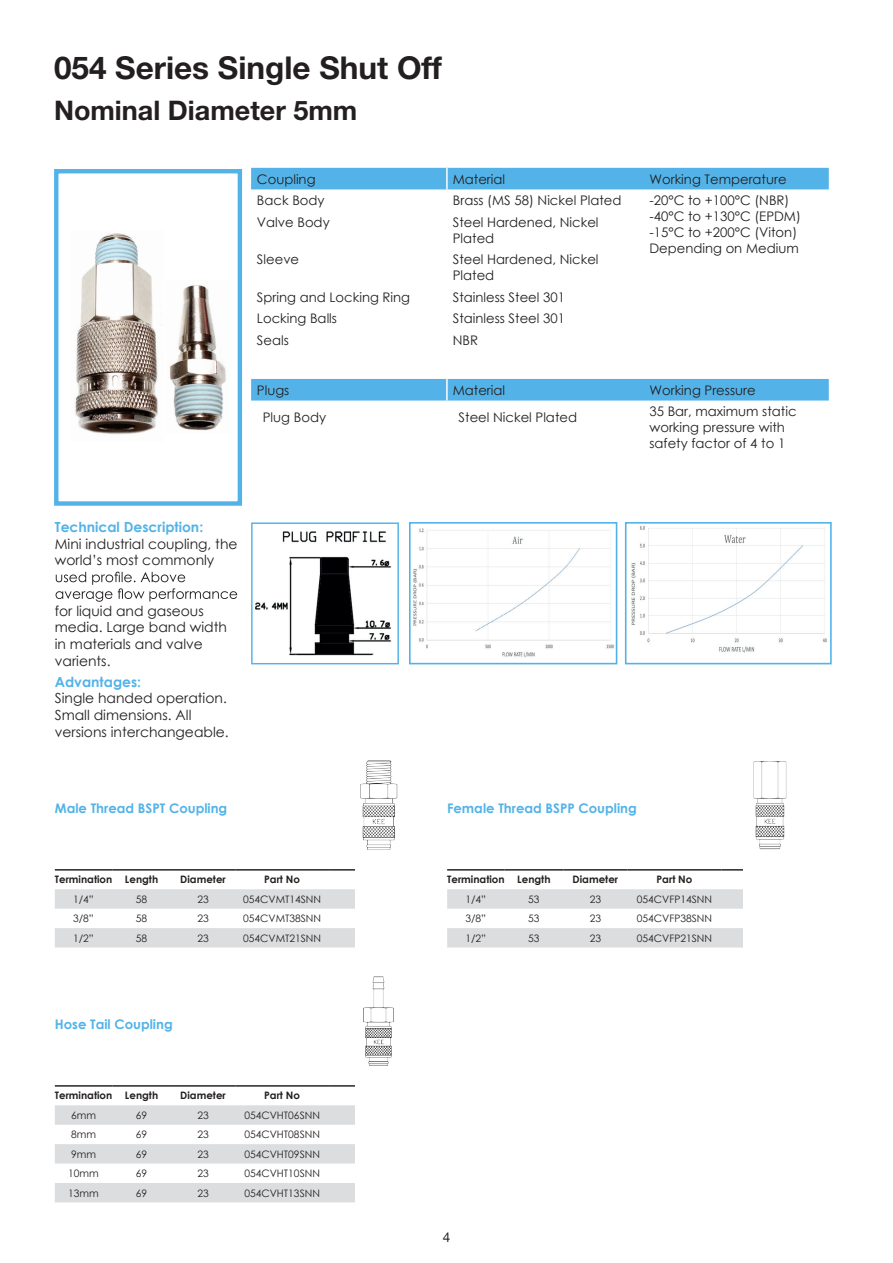
<style>
.page{position:relative;width:893px;height:1263px;background:#fff}
.page>*{position:absolute;margin:0;border:0;box-sizing:border-box;transform-origin:0 0}
.t1{font:700 31.5px "Helvetica Neue";color:#231f20}
.t2{font:700 27px "Helvetica Neue";color:#231f20}
.t3{font:13.95px/16.6px "Century Gothic";color:#231f20}
.t4{font:13.5px "Helvetica Neue";color:#231f20}
.t5{font:13.2px/15.9px "Century Gothic";color:#231f20}
.t6{font:700 13.2px "Century Gothic";color:#53b3e8}
.t7{font:10.2px "Century Gothic";color:#231f20}
.t8{font:700 10.2px "Century Gothic";color:#231f20}
.s1{font-weight:700;color:#53b3e8}
</style>
<div class="page">
<svg style="left:251px;top:168px;width:578px;height:233px"></svg>
<hr style="left:446px;top:168px;width:2px;height:21px;background:#fff">
<hr style="left:446px;top:379px;width:2px;height:22px;background:#fff">
<svg style="left:56px;top:572px;width:181px;height:30px"></svg>
<img style="left:255px;top:531px;width:137px;height:125px">
<div style="left:251px;top:522px;width:148px;height:142px;border:1px solid #53b3e8"></div>
<img style="left:413px;top:528px;width:201px;height:130px">
<div style="left:409px;top:522px;width:208px;height:142px;border:2px solid #53b3e8"></div>
<img style="left:631px;top:526px;width:196px;height:127px">
<div style="left:625px;top:522px;width:207px;height:142px;border:2px solid #53b3e8"></div>
<img style="left:360px;top:760px;width:38px;height:90px">
<svg style="left:55px;top:889px;width:300px;height:58px"></svg>
<hr style="left:55px;top:869px;width:57px;height:1px;background:#231f20">
<hr style="left:112px;top:869px;width:59px;height:1px;background:#231f20">
<hr style="left:171px;top:869px;width:64px;height:1px;background:#231f20">
<hr style="left:235px;top:869px;width:94px;height:1px;background:#231f20">
<hr style="left:329px;top:869px;width:108px;height:1px;background:#231f20">
<img style="left:753px;top:761px;width:34px;height:89px">
<svg style="left:447px;top:889px;width:296px;height:58px"></svg>
<hr style="left:447px;top:869px;width:58px;height:1px;background:#231f20">
<hr style="left:505px;top:869px;width:58px;height:1px;background:#231f20">
<hr style="left:563px;top:869px;width:65px;height:1px;background:#231f20">
<hr style="left:627px;top:869px;width:94px;height:1px;background:#231f20">
<hr style="left:721px;top:869px;width:108px;height:1px;background:#231f20">
<img style="left:363px;top:976px;width:31px;height:90px">
<svg style="left:55px;top:1105px;width:300px;height:97px"></svg>
<hr style="left:55px;top:1085px;width:57px;height:1px;background:#231f20">
<hr style="left:112px;top:1085px;width:59px;height:1px;background:#231f20">
<hr style="left:171px;top:1085px;width:64px;height:1px;background:#231f20">
<hr style="left:235px;top:1085px;width:94px;height:1px;background:#231f20">
<hr style="left:329px;top:1085px;width:108px;height:1px;background:#231f20">
<svg style="left:242px;top:208px;width:1px;height:270px"></svg>
<div style="left:54px;top:169px;width:188px;height:337px;border:4px solid #53b3e8"></div>
<img style="left:170px;top:285px;width:56px;height:146px">
<img style="left:75px;top:233px;width:83px;height:202px">
<div style="left:355px;top:861px;width:90px;height:96px;background:#fff"></div>
<div style="left:743px;top:861px;width:90px;height:96px;background:#fff"></div>
<div style="left:355px;top:1080px;width:90px;height:129px;background:#fff"></div>
<p class="t1" style="left:54px;top:48px;width:389px">054 Series Single Shut Off</p>
<p class="t2" style="left:54px;top:93px;width:305px">Nominal Diameter 5mm</p>
<p class="t5" style="left:257px;top:171px;width:60px">Coupling</p>
<p class="t5" style="left:453px;top:171px;width:54px">Material</p>
<p class="t5" style="left:649px;top:171px;width:139px">Working Temperature</p>
<p class="t5" style="left:257px;top:192px;width:69px">Back Body</p>
<p class="t5" style="left:453px;top:192px;width:170px">Brass (MS 58) Nickel Plated</p>
<p class="t5" style="left:649px;top:192px;width:153px">-20°C to +100°C (NBR) -40°C to +130°C (EPDM) -15°C to +200°C (Viton)<br>Depending on Medium</p>
<p class="t5" style="left:257px;top:214px;width:74px">Valve Body</p>
<p class="t5" style="left:453px;top:214px;width:147px">Steel Hardened, Nickel<br>Plated</p>
<p class="t5" style="left:257px;top:251px;width:44px">Sleeve</p>
<p class="t5" style="left:453px;top:251px;width:147px">Steel Hardened, Nickel<br>Plated</p>
<p class="t5" style="left:257px;top:289px;width:155px">Spring and Locking Ring</p>
<p class="t5" style="left:453px;top:289px;width:114px">Stainless Steel 301</p>
<p class="t5" style="left:257px;top:310px;width:82px">Locking Balls</p>
<p class="t5" style="left:453px;top:310px;width:114px">Stainless Steel 301</p>
<p class="t5" style="left:257px;top:332px;width:33px">Seals</p>
<p class="t5" style="left:453px;top:332px;width:27px">NBR</p>
<p class="t5" style="left:257px;top:382px;width:34px">Plugs</p>
<p class="t5" style="left:453px;top:382px;width:54px">Material</p>
<p class="t5" style="left:649px;top:382px;width:108px">Working Pressure</p>
<p class="t5" style="left:263px;top:409px;width:65px">Plug Body</p>
<p class="t5" style="left:459px;top:409px;width:120px">Steel Nickel Plated</p>
<p class="t5" style="left:649px;top:403px;width:149px">35 Bar, maximum static working pressure with safety factor of 4 to 1</p>
<p class="t3" style="left:55px;top:518px;width:184px"><span class="s1">Technical Description:<br></span>Mini industrial coupling, the world’s most commonly</p>
<p class="t3" style="left:55px;top:602px;width:174px">for liquid and gaseous media. Large band width in materials and valve varients.</p>
<p class="t3" style="left:55px;top:673px;width:175px"><span class="s1">Advantages:<br></span>Single handed operation.<br>Small dimensions. All versions interchangeable.</p>
<p class="t6" style="left:55px;top:798px;width:174px">Male Thread BSPT Coupling</p>
<p class="t6" style="left:447px;top:798px;width:191px">Female Thread BSPP Coupling</p>
<p class="t8" style="left:55px;top:872px;width:105px">Termination Length</p>
<p class="t8" style="left:180px;top:872px;width:47px">Diameter</p>
<p class="t8" style="left:264px;top:872px;width:37px">Part No</p>
<p class="t7" style="left:73px;top:892px;width:22px">1/4”</p>
<p class="t7" style="left:136px;top:892px;width:13px">58</p>
<p class="t7" style="left:197px;top:892px;width:13px">23</p>
<p class="t7" style="left:243px;top:892px;width:80px">054CVMT14SNN</p>
<p class="t7" style="left:73px;top:911px;width:22px">3/8”</p>
<p class="t7" style="left:136px;top:911px;width:13px">58</p>
<p class="t7" style="left:197px;top:911px;width:13px">23</p>
<p class="t7" style="left:243px;top:911px;width:80px">054CVMT38SNN</p>
<p class="t7" style="left:73px;top:931px;width:22px">1/2”</p>
<p class="t7" style="left:136px;top:931px;width:13px">58</p>
<p class="t7" style="left:197px;top:931px;width:13px">23</p>
<p class="t7" style="left:243px;top:931px;width:80px">054CVMT21SNN</p>
<p class="t6" style="left:55px;top:1015px;width:119px">Hose Tail Coupling</p>
<p class="t8" style="left:55px;top:1088px;width:105px">Termination Length</p>
<p class="t8" style="left:180px;top:1088px;width:47px">Diameter</p>
<p class="t8" style="left:264px;top:1088px;width:37px">Part No</p>
<p class="t7" style="left:71px;top:1108px;width:26px">6mm</p>
<p class="t7" style="left:136px;top:1108px;width:13px">69</p>
<p class="t7" style="left:197px;top:1108px;width:13px">23</p>
<p class="t7" style="left:244px;top:1108px;width:77px">054CVHT06SNN</p>
<p class="t7" style="left:71px;top:1127px;width:26px">8mm</p>
<p class="t7" style="left:136px;top:1127px;width:13px">69</p>
<p class="t7" style="left:197px;top:1127px;width:13px">23</p>
<p class="t7" style="left:244px;top:1127px;width:77px">054CVHT08SNN</p>
<p class="t7" style="left:71px;top:1147px;width:26px">9mm</p>
<p class="t7" style="left:136px;top:1147px;width:13px">69</p>
<p class="t7" style="left:197px;top:1147px;width:13px">23</p>
<p class="t7" style="left:244px;top:1147px;width:77px">054CVHT09SNN</p>
<p class="t7" style="left:68px;top:1166px;width:32px">10mm</p>
<p class="t7" style="left:136px;top:1166px;width:13px">69</p>
<p class="t7" style="left:197px;top:1166px;width:13px">23</p>
<p class="t7" style="left:244px;top:1166px;width:77px">054CVHT10SNN</p>
<p class="t7" style="left:68px;top:1186px;width:32px">13mm</p>
<p class="t7" style="left:136px;top:1186px;width:13px">69</p>
<p class="t7" style="left:197px;top:1186px;width:13px">23</p>
<p class="t7" style="left:244px;top:1186px;width:77px">054CVHT13SNN</p>
<p class="t8" style="left:447px;top:872px;width:105px">Termination Length</p>
<p class="t8" style="left:573px;top:872px;width:47px">Diameter</p>
<p class="t8" style="left:656px;top:872px;width:37px">Part No</p>
<p class="t7" style="left:465px;top:892px;width:22px">1/4”</p>
<p class="t7" style="left:528px;top:892px;width:13px">53</p>
<p class="t7" style="left:590px;top:892px;width:13px">23</p>
<p class="t7" style="left:637px;top:892px;width:77px">054CVFP14SNN</p>
<p class="t7" style="left:465px;top:911px;width:22px">3/8”</p>
<p class="t7" style="left:528px;top:911px;width:13px">53</p>
<p class="t7" style="left:590px;top:911px;width:13px">23</p>
<p class="t7" style="left:637px;top:911px;width:77px">054CVFP38SNN</p>
<p class="t7" style="left:465px;top:931px;width:22px">1/2”</p>
<p class="t7" style="left:528px;top:931px;width:13px">53</p>
<p class="t7" style="left:590px;top:931px;width:13px">23</p>
<p class="t7" style="left:637px;top:931px;width:77px">054CVFP21SNN</p>
<p class="t4" style="left:443px;top:1227px;width:9px">4</p>
</div>
